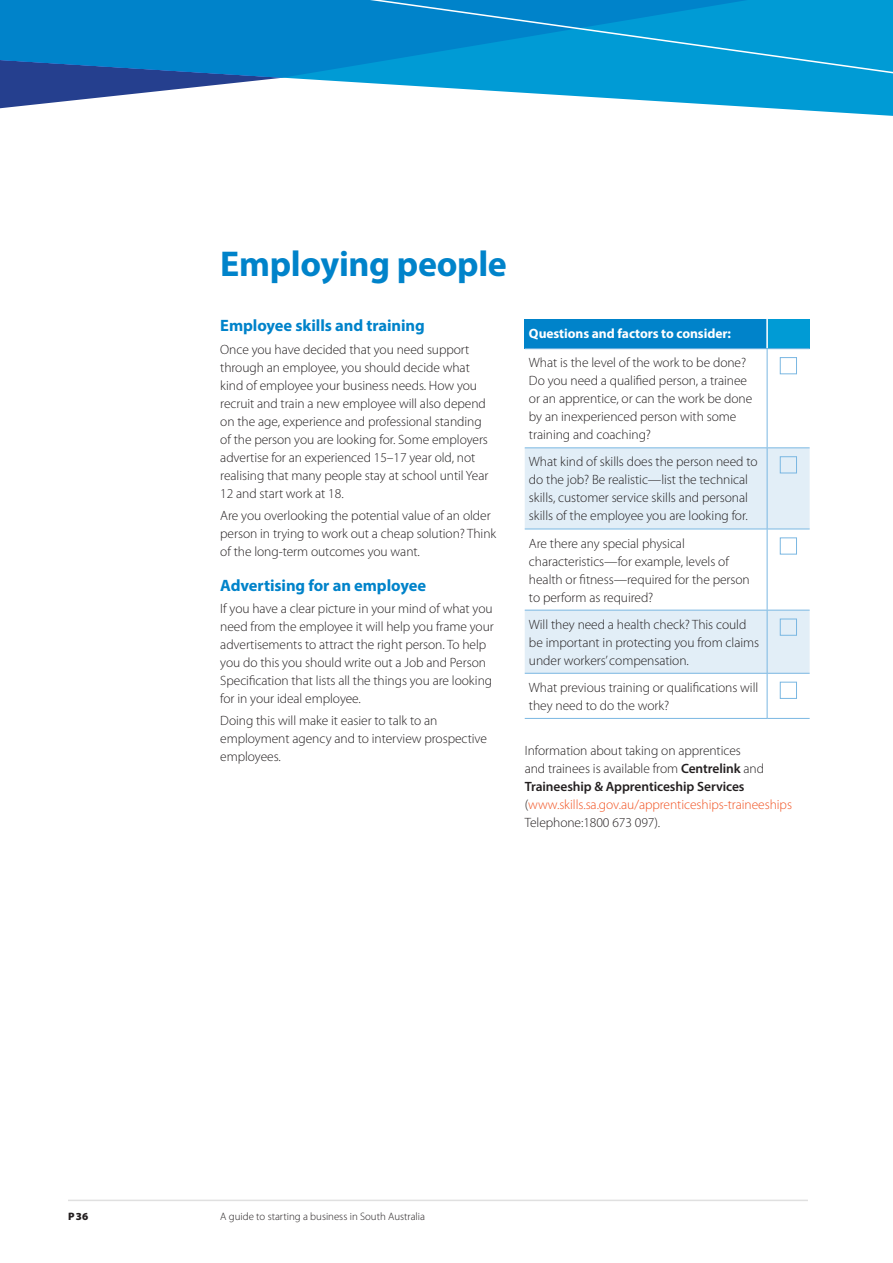
<style>
.page{position:relative;width:893px;height:1263px;background:#fff}
.page>*{position:absolute;margin:0;border:0;box-sizing:border-box;transform-origin:0 0}
.Table_headings{font:700 36px "Myriad Pro";letter-spacing:-.01em;color:#0083ca}
.Sub_heading{font:700 16.5px "Myriad Pro";letter-spacing:-.005em;color:#0083ca}
.Side_Panel_Body_Copy{font:300 13.5px/18px "Myriad Pro";letter-spacing:-.005em;color:#231f20}
.Table_title{font:700 13.5px "Myriad Pro";letter-spacing:-.005em;color:#fff}
.t1{font:300 10.8px "Myriad Pro";color:#231f20}
.t2{font:900 10.8px "Myriad Pro";color:#231f20}
.s1{font-weight:600}
.s2{color:#f15322}
</style>
<div class="page">
<div style="left:525px;top:319px;width:242px;height:30px;background:#0083ca"></div>
<div style="left:767px;top:319px;width:43px;height:30px;background:#009bd5"></div>
<svg style="left:525px;top:448px;width:285px;height:225px;fill:#e2eef7"></svg>
<hr style="left:766px;top:319px;width:2px;height:29px;background:#fff">
<hr style="left:525px;top:348px;width:242px;height:1px;background:#7ab7e2">
<hr style="left:767px;top:348px;width:43px;height:1px;background:#7ab7e2">
<hr style="left:767px;top:349px;width:1px;height:98px;background:#7ab7e2">
<hr style="left:525px;top:447px;width:242px;height:1px;background:#7ab7e2">
<hr style="left:767px;top:447px;width:43px;height:1px;background:#7ab7e2">
<hr style="left:767px;top:448px;width:1px;height:81px;background:#7ab7e2">
<hr style="left:525px;top:529px;width:242px;height:1px;background:#7ab7e2">
<hr style="left:767px;top:529px;width:43px;height:1px;background:#7ab7e2">
<hr style="left:767px;top:529px;width:1px;height:81px;background:#7ab7e2">
<hr style="left:525px;top:610px;width:242px;height:1px;background:#7ab7e2">
<hr style="left:767px;top:610px;width:43px;height:1px;background:#7ab7e2">
<hr style="left:767px;top:610px;width:1px;height:63px;background:#7ab7e2">
<hr style="left:525px;top:673px;width:242px;height:1px;background:#7ab7e2">
<hr style="left:767px;top:673px;width:43px;height:1px;background:#7ab7e2">
<hr style="left:767px;top:674px;width:1px;height:44px;background:#7ab7e2">
<hr style="left:525px;top:718px;width:242px;height:1px;background:#7ab7e2">
<hr style="left:767px;top:718px;width:43px;height:1px;background:#7ab7e2">
<div style="left:780px;top:357px;width:17px;height:17px;border:1px solid #7ab7e2"></div>
<div style="left:780px;top:456px;width:17px;height:17px;border:1px solid #7ab7e2"></div>
<div style="left:780px;top:537px;width:17px;height:17px;border:1px solid #7ab7e2"></div>
<div style="left:780px;top:619px;width:17px;height:17px;border:1px solid #7ab7e2"></div>
<div style="left:780px;top:682px;width:17px;height:17px;border:1px solid #7ab7e2"></div>
<div style="left:0;top:0;width:222px;height:59px;background:#0083ca"></div>
<svg style="left:222px;top:0;width:671px;height:116px"></svg>
<svg style="left:0;top:59px;width:282px;height:52px"></svg>
<hr style="left:68px;top:1199px;width:740px;height:2px;background:#e0e0e0">
<p class="Table_headings" style="left:220px;top:240px;width:288px">Employing people</p>
<p class="Sub_heading" style="left:220px;top:315px;width:206px">Employee skills and training</p>
<p class="Side_Panel_Body_Copy" style="left:220px;top:340px;width:270px">Once you have decided that you need support through an employee, you should decide what kind of employee your business needs. How you recruit and train a new employee will also depend on the age, experience and professional standing of the person you are looking for. Some employers advertise for an experienced 15–17 year old, not realising that many people stay at school until Year 12 and start work at 18.</p>
<p class="Side_Panel_Body_Copy" style="left:220px;top:507px;width:277px">Are you overlooking the potential value of an older person in trying to work out a cheap solution? Think of the long-term outcomes you want.</p>
<p class="Sub_heading" style="left:220px;top:574px;width:207px">Advertising for an employee</p>
<p class="Side_Panel_Body_Copy" style="left:220px;top:600px;width:275px">If you have a clear picture in your mind of what you need from the employee it will help you frame your advertisements to attract the right person. To help you do this you should write out a Job and Person Specification that lists all the things you are looking for in your ideal employee.</p>
<p class="Side_Panel_Body_Copy" style="left:220px;top:712px;width:268px">Doing this will make it easier to talk to an employment agency and to interview prospective employees.</p>
<p class="Table_title" style="left:529px;top:324px;width:203px">Questions and factors to consider:</p>
<p class="Side_Panel_Body_Copy" style="left:529px;top:354px;width:225px">What is the level of the work to be done?<br>Do you need a qualified person, a trainee or an apprentice, or can the work be done by an inexperienced person with some training and coaching?</p>
<p class="Side_Panel_Body_Copy" style="left:529px;top:453px;width:230px">What kind of skills does the person need to do the job? Be realistic—list the technical skills, customer service skills and personal skills of the employee you are looking for.</p>
<p class="Side_Panel_Body_Copy" style="left:529px;top:534px;width:222px">Are there any special physical characteristics—for example, levels of health or fitness—required for the person to perform as required?</p>
<p class="Side_Panel_Body_Copy" style="left:529px;top:615px;width:232px">Will they need a health check? This could be important in protecting you from claims under workers’ compensation.</p>
<p class="Side_Panel_Body_Copy" style="left:529px;top:679px;width:231px">What previous training or qualifications will they need to do the work?</p>
<p class="Side_Panel_Body_Copy" style="left:525px;top:742px;width:269px">Information about taking on apprentices<br>and trainees is available from <span class="s1">Centrelink</span> and <span class="s1">Traineeship &amp; Apprenticeship Services </span>(<span class="s2">www.skills.sa.gov.au/apprenticeships-traineeships </span>Telephone:1800 673 097).</p>
<p class="t2" style="left:68px;top:1210px;width:22px">P 36</p>
<p class="t1" style="left:220px;top:1210px;width:206px">A guide to starting a business in South Australia</p>
</div>
